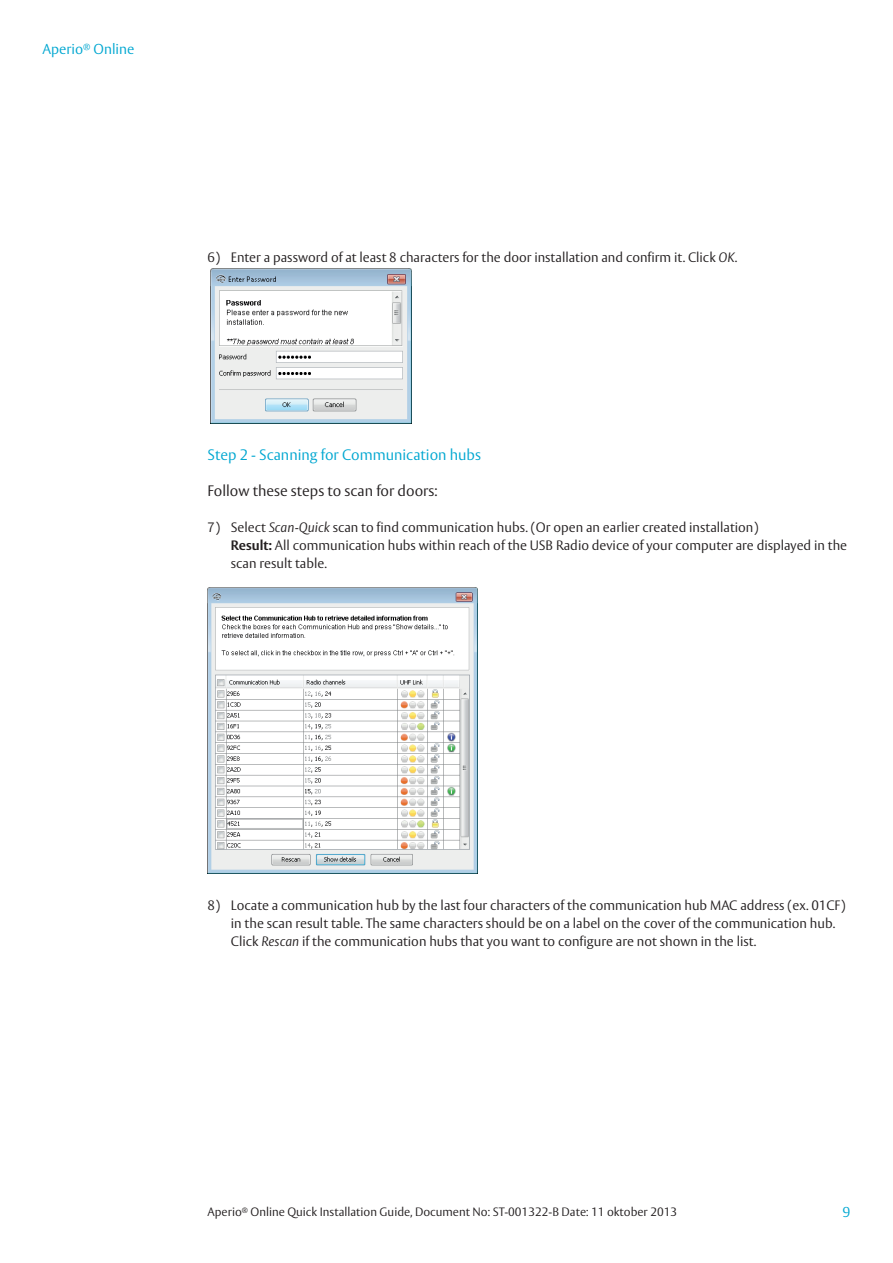
<style>
.page{position:relative;width:893px;height:1263px;background:#fff}
.page>*{position:absolute;margin:0;border:0;box-sizing:border-box;transform-origin:0 0}
.t1{font:300 15px "ASSA Vesta";color:#00a7d1}
.t2{font:300 15px "ASSA Vesta";color:#231f20}
.t3{font:300 14.25px "ASSA Vesta";color:#00a7d1}
.t4{font:300 13.5px/18px "ASSA Vesta";color:#231f20}
.t5{font:300 12px "ASSA Vesta";color:#231f20}
.s1{font-style:italic}
.s2{font-weight:700}
</style>
<div class="page">
<img style="left:211px;top:269px;width:200px;height:154px">
<img style="left:207px;top:587px;width:270px;height:286px">
<p class="t3" style="left:43px;top:40px;width:93px">Aperio<sup>®</sup> Online</p>
<p class="t4" style="left:207px;top:248px;width:531px">6) Enter a password of at least 8 characters for the door installation and confirm it. Click <span class="s1">OK</span>.</p>
<p class="t1" style="left:207px;top:445px;width:275px">Step 2 - Scanning for Communication hubs</p>
<p class="t2" style="left:207px;top:481px;width:232px">Follow these steps to scan for doors:</p>
<p class="t4" style="left:231px;top:518px;width:618px;text-indent:-23px">7) Select <span class="s1">Scan-Quick</span> scan to find communication hubs. (Or open an earlier created installation)<br><span class="s2">Result:</span> All communication hubs within reach of the USB Radio device of your computer are displayed in the scan result table.</p>
<p class="t4" style="left:231px;top:896px;width:616px;text-indent:-23px">8) Locate a communication hub by the last four characters of the communication hub MAC address (ex. 01CF) in the scan result table. The same characters should be on a label on the cover of the communication hub.<br>Click <span class="s1">Rescan</span> if the communication hubs that you want to configure are not shown in the list.</p>
<p class="t5" style="left:207px;top:1204px;width:471px">Aperio<sup>®</sup> Online Quick Installation Guide, Document No: ST-001322-B Date: 11 oktober 2013</p>
<p class="t3" style="left:842px;top:1204px;width:9px">9</p>
</div>
